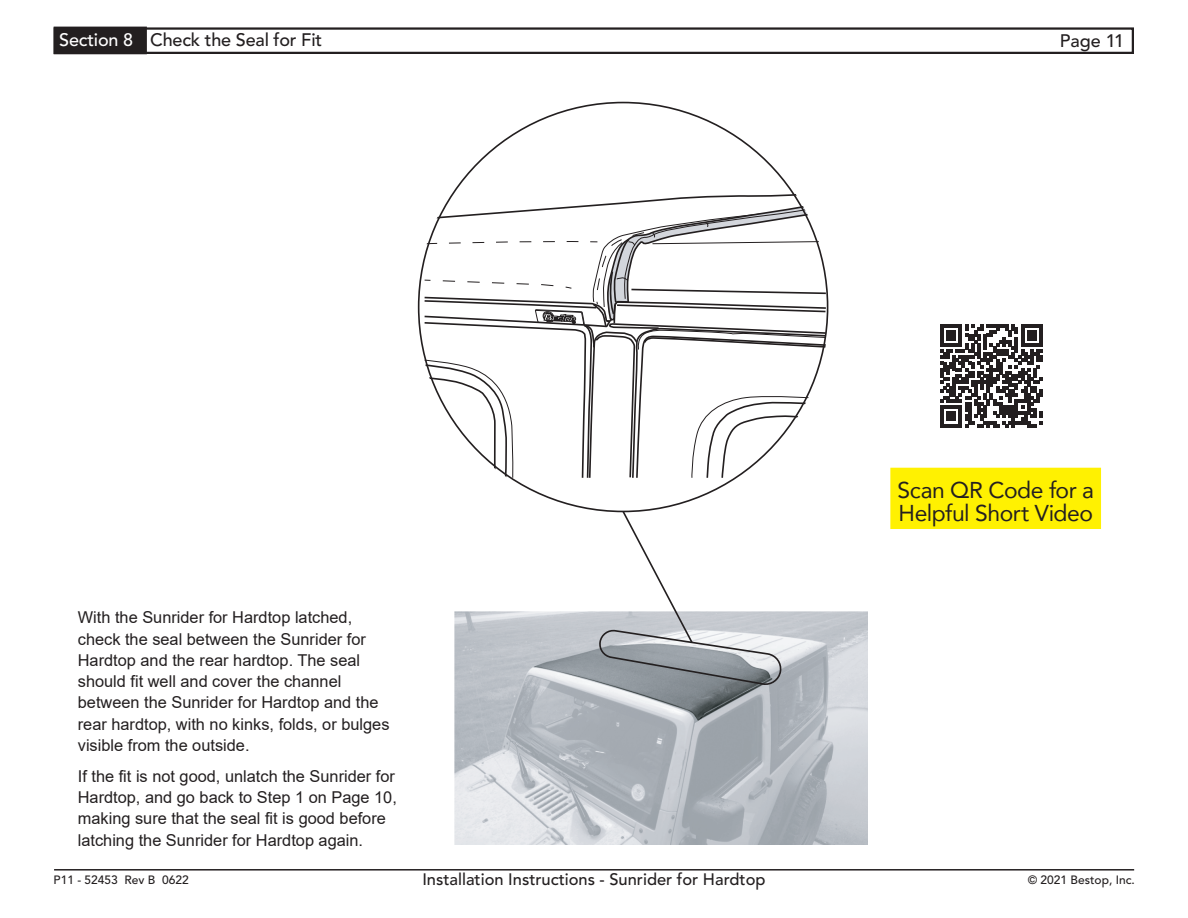
<style>
.page{position:relative;width:1188px;height:918px;background:#fff}
.page>*{position:absolute;margin:0;border:0;box-sizing:border-box;transform-origin:0 0}
.t1{font:22.95px/23px "Avenir";letter-spacing:-.02em;color:#231f20}
.t2{font:500 18px "Avenir LT Std";letter-spacing:-.01em;color:#231f20}
.t3{font:500 18px "Avenir LT Std";letter-spacing:-.01em;color:#fff}
.t4{font:500 16.5px "Avenir LT Std";color:#231f20}
.t5{font:16.35px/21.3px "Arial";color:#231f20}
.t6{font:500 12px "Avenir LT Std";color:#231f20}
</style>
<div class="page">
<div style="left:54px;top:27px;width:1080px;height:27px;border:2px solid #231f20"></div>
<hr style="left:54px;top:869px;width:1080px;height:2px;background:#231f20">
<div style="left:55px;top:28px;width:91px;height:25px;background:#231f20"></div>
<div style="left:54px;top:27px;width:93px;height:27px;border:2px solid #231f20"></div>
<svg style="left:423px;top:193px;width:405px;height:287px"></svg>
<div style="left:387px;top:71px;width:472px;height:472px;border:29px solid #fff;border-radius:50%"></div>
<img style="left:454px;top:612px;width:414px;height:233px">
<svg style="left:599px;top:509px;width:183px;height:176px"></svg>
<div style="left:891px;top:469px;width:209px;height:59px;background:#fff101"></div>
<div style="left:890px;top:468px;width:211px;height:61px;border:2px solid #fff101"></div>
<svg style="left:940px;top:325px;width:103px;height:102px"></svg>
<p class="t3" style="left:59px;top:29px;width:75px">Section 8</p>
<p class="t2" style="left:150px;top:29px;width:173px">Check the Seal for Fit</p>
<p class="t2" style="left:1060px;top:30px;width:66px">Page 11</p>
<p class="t5" style="left:78px;top:607px;width:313px">With the Sunrider for Hardtop latched, check the seal between the Sunrider for Hardtop and the rear hardtop. The seal should fit well and cover the channel between the Sunrider for Hardtop and the rear hardtop, with no kinks, folds, or bulges visible from the outside.</p>
<p class="t5" style="left:78px;top:765px;width:321px">If the fit is not good, unlatch the Sunrider for Hardtop, and go back to Step 1 on Page 10, making sure that the seal fit is good before latching the Sunrider for Hardtop again.</p>
<p class="t1" style="left:898px;top:478px;width:198px">Scan QR Code for a<br>Helpful Short Video</p>
<p class="t6" style="left:54px;top:873px;width:137px">P11 - 52453 Rev B 0622</p>
<p class="t4" style="left:422px;top:870px;width:345px">Installation Instructions - Sunrider for Hardtop</p>
<p class="t6" style="left:1028px;top:873px;width:109px">© 2021 Bestop, Inc.</p>
</div>
